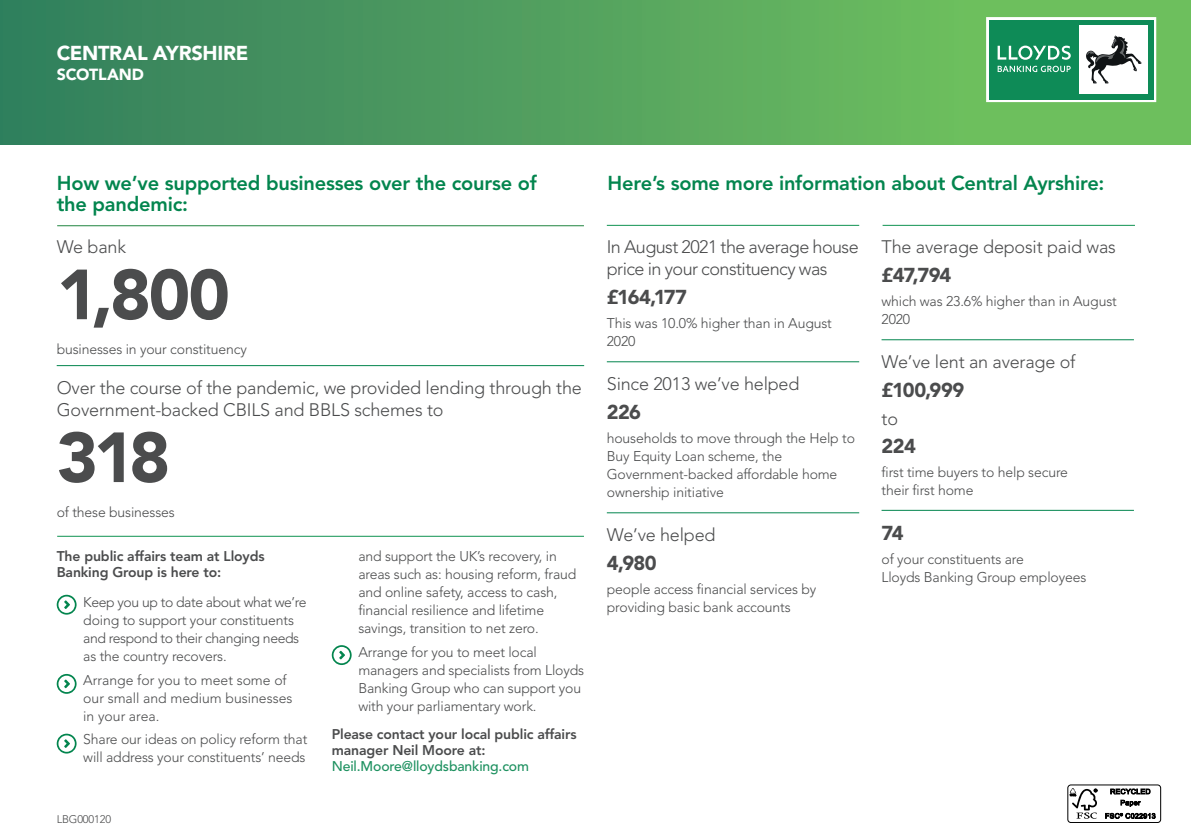
<style>
.page{position:relative;width:1191px;height:840px;background:#fff}
.page>*{position:absolute;margin:0;border:0;box-sizing:border-box;transform-origin:0 0}
.t1{font:900 70px "Avenir LT Std";letter-spacing:-.05em;color:#4b4c4d}
.t2{font:800 20px/21px "Avenir LT Std";letter-spacing:-.01em;color:#03854e}
.t3{font:900 20px "Avenir LT Std";letter-spacing:-.03em;color:#4b4c4d}
.t4{font:900 20px "Avenir LT Std";letter-spacing:-.015em;color:#fff}
.t5{font:300 18px/22px "Avenir LT Std";letter-spacing:-.01em;color:#4b4c4d}
.t6{font:300 18px/22px "Avenir LT Std";letter-spacing:-.03em;color:#4b4c4d}
.t7{font:900 16px "Avenir LT Std";letter-spacing:-.01em;color:#fff}
.t8{font:300 14px/18px "Avenir LT Std";letter-spacing:-.01em;color:#4b4c4d}
.t9{font:300 14px/18px "Avenir LT Std";letter-spacing:-.03em;color:#4b4c4d}
.t10{font:800 14px/16px "Avenir LT Std";letter-spacing:-.01em;color:#4b4c4d}
.t11{font:500 14px "Avenir LT Std";letter-spacing:-.01em;color:#1e9160}
.t12{font:300 11px "Avenir LT Std";letter-spacing:-.01em;color:#4b4c4d}
</style>
<div class="page">
<div style="left:0;top:0;width:1191px;height:145px;background:linear-gradient(to right,#337f5e,#77c85e)"></div>
<svg style="left:57px;top:594px;width:20px;height:20px"></svg>
<svg style="left:57px;top:673px;width:20px;height:20px"></svg>
<svg style="left:57px;top:733px;width:20px;height:20px"></svg>
<svg style="left:332px;top:645px;width:20px;height:19px"></svg>
<hr style="left:57px;top:225px;width:527px;height:1px;background:#218540">
<hr style="left:57px;top:365px;width:527px;height:1px;background:#03854e">
<hr style="left:57px;top:535px;width:527px;height:1px;background:#109351">
<hr style="left:607px;top:361px;width:252px;height:1px;background:#03854e">
<hr style="left:607px;top:512px;width:252px;height:1px;background:#03854e">
<hr style="left:881px;top:339px;width:253px;height:1px;background:#03854e">
<hr style="left:881px;top:509px;width:253px;height:1px;background:#03854e">
<hr style="left:607px;top:225px;width:252px;height:1px;background:#109351">
<hr style="left:882px;top:225px;width:253px;height:1px;background:#109351">
<svg style="left:986px;top:17px;width:170px;height:85px"></svg>
<div style="left:988px;top:20px;width:165px;height:79px;background:#0e8b57"></div>
<svg style="left:997px;top:46px;width:73px;height:26px"></svg>
<div style="left:1079px;top:25px;width:69px;height:69px;background:#fff"></div>
<svg style="left:1086px;top:35px;width:55px;height:48px"></svg>
<div style="left:1067px;top:784px;width:94px;height:38px;border:1px solid #000;border-radius:3px"></div>
<svg style="left:1069px;top:788px;width:28px;height:30px"></svg>
<svg style="left:1110px;top:788px;width:40px;height:5px"></svg>
<svg style="left:1120px;top:799px;width:20px;height:7px"></svg>
<svg style="left:1105px;top:812px;width:50px;height:6px"></svg>
<h2 class="t4" style="left:57px;top:40px;width:193px">CENTRAL AYRSHIRE</h2>
<p class="t7" style="left:57px;top:64px;width:89px">SCOTLAND</p>
<h2 class="t2" style="left:57px;top:172px;width:481px">How we’ve supported businesses over the course of the pandemic:</h2>
<p class="t5" style="left:57px;top:236px;width:71px">We bank</p>
<h1 class="t1" style="left:57px;top:252px;width:175px">1,800</h1>
<p class="t8" style="left:57px;top:340px;width:192px">businesses in your constituency</p>
<p class="t5" style="left:57px;top:377px;width:526px">Over the course of the pandemic, we provided lending through the<br>Government-backed CBILS and BBLS schemes to</p>
<h1 class="t1" style="left:57px;top:415px;width:115px">318</h1>
<p class="t8" style="left:57px;top:503px;width:120px">of these businesses</p>
<p class="t10" style="left:57px;top:548px;width:209px">The public affairs team at Lloyds<br>Banking Group is here to:</p>
<p class="t9" style="left:83px;top:592px;width:225px">Keep you up to date about what we’re doing to support your constituents and respond to their changing needs as the country recovers.</p>
<p class="t8" style="left:83px;top:670px;width:211px">Arrange for you to meet some of our small and medium businesses in your area.</p>
<p class="t8" style="left:83px;top:730px;width:226px">Share our ideas on policy reform that will address your constituents’ needs</p>
<p class="t12" style="left:57px;top:812px;width:56px">LBG000120</p>
<p class="t8" style="left:358px;top:547px;width:219px">and support the UK’s recovery, in areas such as: housing reform, fraud and online safety, access to cash, financial resilience and lifetime savings, transition to net zero.</p>
<p class="t8" style="left:358px;top:643px;width:227px">Arrange for you to meet local managers and specialists from Lloyds<br>Banking Group who can support you with your parliamentary work.</p>
<p class="t10" style="left:332px;top:725px;width:246px">Please contact your local public affairs manager Neil Moore at:</p>
<p class="t11" style="left:332px;top:757px;width:199px">Neil.Moore@lloydsbanking.com</p>
<h2 class="t2" style="left:607px;top:172px;width:498px">Here’s some more information about Central Ayrshire:</h2>
<p class="t6" style="left:607px;top:236px;width:253px">In August 2021 the average house price in your constituency was</p>
<h2 class="t3" style="left:607px;top:285px;width:82px">£164,177</h2>
<p class="t8" style="left:607px;top:314px;width:226px">This was 10.0% higher than in August<br>2020</p>
<p class="t5" style="left:607px;top:373px;width:194px">Since 2013 we’ve helped</p>
<h2 class="t3" style="left:607px;top:399px;width:36px">226</h2>
<p class="t8" style="left:607px;top:428px;width:250px">households to move through the Help to<br>Buy Equity Loan scheme, the<br>Government-backed affordable home ownership initiative</p>
<p class="t5" style="left:607px;top:524px;width:110px">We’ve helped</p>
<h2 class="t3" style="left:607px;top:550px;width:51px">4,980</h2>
<p class="t8" style="left:607px;top:579px;width:211px">people access financial services by providing basic bank accounts</p>
<p class="t5" style="left:881px;top:236px;width:236px">The average deposit paid was</p>
<h2 class="t3" style="left:881px;top:263px;width:71px">£47,794</h2>
<p class="t8" style="left:881px;top:292px;width:237px">which was 23.6% higher than in August<br>2020</p>
<p class="t5" style="left:881px;top:351px;width:196px">We’ve lent an average of</p>
<h2 class="t3" style="left:881px;top:377px;width:84px">£100,999</h2>
<p class="t5" style="left:881px;top:407px;width:18px">to</p>
<h2 class="t3" style="left:881px;top:434px;width:36px">224</h2>
<p class="t8" style="left:881px;top:463px;width:188px">first time buyers to help secure their first home</p>
<h2 class="t3" style="left:881px;top:521px;width:23px">74</h2>
<p class="t8" style="left:881px;top:550px;width:206px">of your constituents are<br>Lloyds Banking Group employees</p>
</div>
